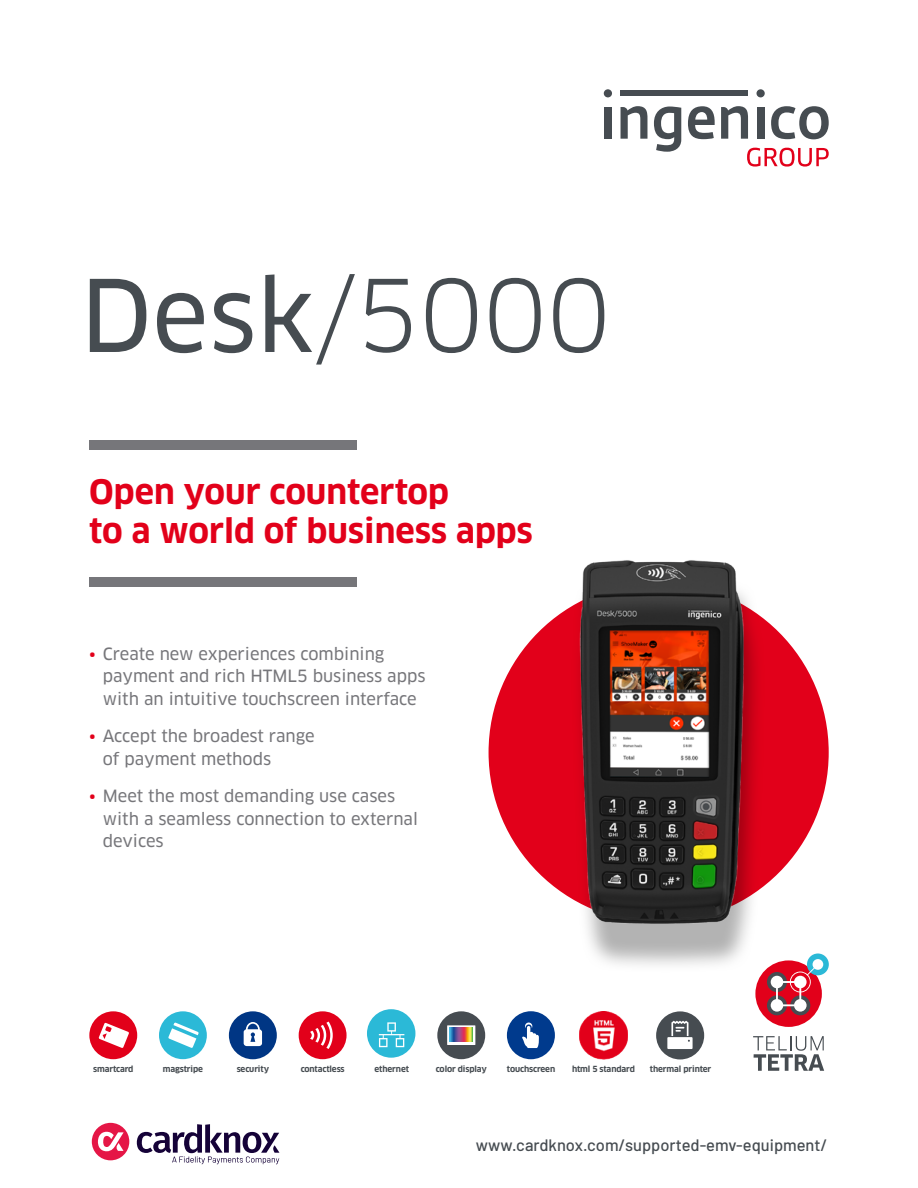
<style>
.page{position:relative;width:918px;height:1188px;background:#fff}
.page>*{position:absolute;margin:0;border:0;box-sizing:border-box;transform-origin:0 0}
.t1{font:97.5px "Clan OT";color:#464c51}
.t2{font:700 33px/39.6px "Clan OT";color:#e2001a}
.t3{font:16.5px/22.5px "Clan OT News";color:#76767a}
.t4{font:500 16.5px "Barlow";color:#464c51}
.t5{font:700 8.25px "Clan OT";letter-spacing:-.015em;color:#464c51}
.s1{font-family:"Clan OT News"}
.s2{color:#e2001a}
</style>
<div class="page">
<div style="left:489px;top:582px;width:340px;height:341px;background:#e2001a;border-radius:50%"></div>
<div style="left:89px;top:440px;width:268px;height:10px;background:#76767a"></div>
<div style="left:89px;top:578px;width:268px;height:9px;background:#76767a"></div>
<div style="left:755px;top:960px;width:67px;height:67px;background:#e2001a;border-radius:50%"></div>
<div style="left:767px;top:995px;width:20px;height:20px;background:#464c51;border-radius:50%"></div>
<div style="left:790px;top:995px;width:20px;height:20px;background:#464c51;border-radius:50%"></div>
<div style="left:807px;top:954px;width:22px;height:21px;background:#2bb9d7;border-radius:50%"></div>
<svg style="left:767px;top:972px;width:20px;height:20px"></svg>
<svg style="left:771px;top:959px;width:52px;height:53px"></svg>
<svg style="left:753px;top:1036px;width:71px;height:35px"></svg>
<svg style="left:588px;top:613px;width:177px;height:360px"></svg>
<img style="left:570px;top:560px;width:186px;height:372px">
<div style="left:89px;top:1011px;width:48px;height:48px;background:#e2001a;border-radius:50%"></div>
<svg style="left:99px;top:1023px;width:30px;height:25px"></svg>
<div style="left:159px;top:1011px;width:48px;height:48px;background:#2bb9d7;border-radius:50%"></div>
<svg style="left:168px;top:1022px;width:31px;height:26px"></svg>
<div style="left:229px;top:1011px;width:48px;height:48px;background:#003684;border-radius:50%"></div>
<svg style="left:244px;top:1022px;width:18px;height:24px"></svg>
<div style="left:299px;top:1011px;width:48px;height:48px;background:#e2001a;border-radius:50%"></div>
<svg style="left:310px;top:1022px;width:23px;height:27px"></svg>
<div style="left:437px;top:1011px;width:48px;height:48px;background:#464c51;border-radius:50%"></div>
<svg style="left:447px;top:1025px;width:28px;height:20px"></svg>
<svg style="left:450px;top:1027px;width:23px;height:14px"></svg>
<div style="left:507px;top:1011px;width:48px;height:48px;background:#003a8d;border-radius:50%"></div>
<svg style="left:522px;top:1023px;width:17px;height:25px"></svg>
<img style="left:579px;top:1011px;width:49px;height:48px">
<div style="left:656px;top:1011px;width:48px;height:48px;background:#464c51;border-radius:50%"></div>
<svg style="left:667px;top:1021px;width:26px;height:28px"></svg>
<div style="left:604px;top:107px;width:7px;height:32px;background:#464c51"></div>
<div style="left:621px;top:90px;width:127px;height:6px;background:#464c51"></div>
<svg style="left:654px;top:107px;width:27px;height:45px"></svg>
<svg style="left:688px;top:106px;width:27px;height:33px"></svg>
<div style="left:757px;top:107px;width:7px;height:32px;background:#464c51"></div>
<svg style="left:771px;top:106px;width:58px;height:33px"></svg>
<div style="left:604px;top:89px;width:8px;height:8px;background:#464c51;border-radius:50%"></div>
<div style="left:757px;top:89px;width:8px;height:8px;background:#464c51;border-radius:50%"></div>
<svg style="left:621px;top:106px;width:26px;height:33px"></svg>
<svg style="left:721px;top:106px;width:27px;height:33px"></svg>
<svg style="left:747px;top:148px;width:82px;height:19px"></svg>
<div style="left:367px;top:1009px;width:48px;height:49px;background:#2bb9d7;border-radius:50%"></div>
<svg style="left:379px;top:1022px;width:25px;height:25px"></svg>
<svg style="left:92px;top:1123px;width:37px;height:37px"></svg>
<svg style="left:137px;top:1124px;width:142px;height:40px"></svg>
<h1 class="t1" style="left:80px;top:258px;width:532px"><span class="s1">Desk</span>/5000</h1>
<h2 class="t2" style="left:89px;top:472px;width:445px">Open your countertop<br>to a world of business apps</h2>
<p class="t3" style="left:103px;top:642px;width:324px;text-indent:-13px"><span class="s2">•</span> Create new experiences combining payment and rich HTML5 business apps with an intuitive touchscreen interface</p>
<p class="t3" style="left:103px;top:725px;width:213px;text-indent:-13px"><span class="s2">•</span> Accept the broadest range of payment methods</p>
<p class="t3" style="left:103px;top:785px;width:317px;text-indent:-13px"><span class="s2">•</span> Meet the most demanding use cases with a seamless connection to external devices</p>
<p class="t5" style="left:93px;top:1064px;width:42px">smartcard</p>
<p class="t5" style="left:163px;top:1064px;width:42px">magstripe</p>
<p class="t5" style="left:237px;top:1064px;width:34px">security</p>
<p class="t5" style="left:301px;top:1064px;width:45px">contactless</p>
<p class="t5" style="left:375px;top:1064px;width:36px">ethernet</p>
<p class="t5" style="left:436px;top:1064px;width:53px">color display</p>
<p class="t5" style="left:507px;top:1064px;width:50px">touchscreen</p>
<p class="t5" style="left:572px;top:1064px;width:64px">html 5 standard</p>
<p class="t5" style="left:650px;top:1064px;width:63px">thermal printer</p>
<p class="t4" style="left:476px;top:1133px;width:353px">www.cardknox.com/supported-emv-equipment/</p>
</div>
